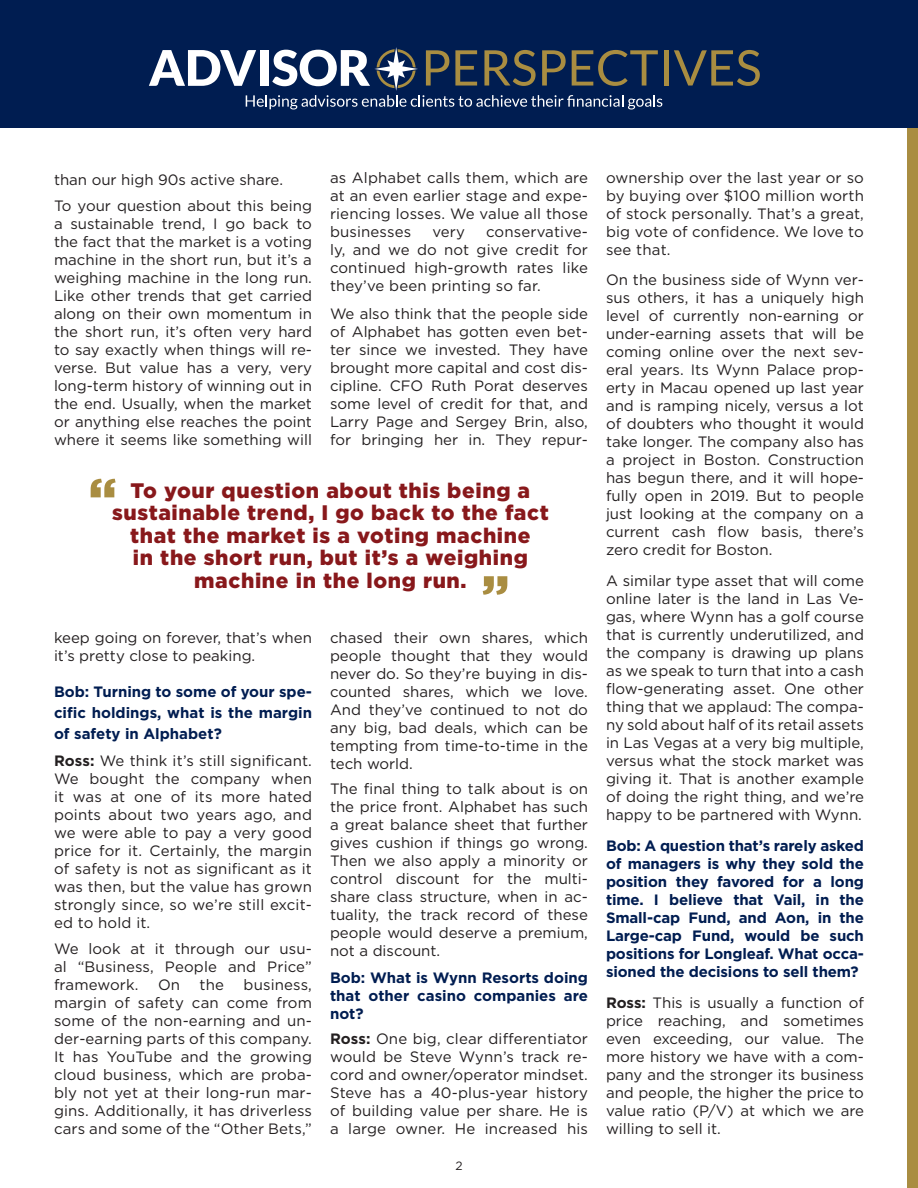
<style>
.page{position:relative;width:918px;height:1188px;background:#fff}
.page>*{position:absolute;margin:0;border:0;box-sizing:border-box;transform-origin:0 0}
.t1{font:900 51.6px "Gotham";color:#a98d41}
.t2{font:900 51px "Gotham";color:#a98d41}
.t3{font:900 21px/22.5px "Gotham";letter-spacing:.03em;color:#88181b;text-align:center}
.AP_body{font:15px/18px "Gotham";color:#231f20;text-align:justify}
.AP_body-2{font:700 15px/18px "Gotham";color:#001d51;text-align:justify}
.t4{font:12px "Gotham";color:#231f20}
.s1{font-weight:700}
</style>
<div class="page">
<div style="left:907px;top:111px;width:11px;height:1077px;background:#a98d41"></div>
<div style="left:0;top:0;width:918px;height:127px;background:#001d51"></div>
<hr style="left:664px;top:50px;width:4px;height:36px;background:#a98d41">
<svg style="left:674px;top:50px;width:86px;height:36px"></svg>
<svg style="left:149px;top:47px;width:513px;height:63px"></svg>
<p class="AP_body" style="left:54px;top:171px;width:231px">than our high 90s active share.</p>
<p class="AP_body" style="left:54px;top:196px;width:260px">To your question about this being a sustainable trend, I go back to the fact that the market is a voting machine in the short run, but it’s a weighing machine in the long run.<br>Like other trends that get carried along on their own momentum in the short run, it’s often very hard to say exactly when things will re&shy;verse. But value has a very, very long-term history of winning out in the end. Usually, when the market or anything else reaches the point where it seems like something will</p>
<p class="AP_body" style="left:330px;top:168px;width:260px">as Alphabet calls them, which are at an even earlier stage and expe&shy;riencing losses. We value all those businesses</p>
<p class="AP_body" style="left:330px;top:222px;width:260px;text-indent:156px">conservative&shy;ly, and we do not give credit for continued high-growth rates like they’ve been printing so far.</p>
<p class="AP_body" style="left:330px;top:304px;width:260px">We also think that the people side of Alphabet has gotten even bet&shy;ter since we invested. They have brought more capital and cost dis&shy;cipline. CFO Ruth Porat deserves some level of credit for that, and Larry Page and Sergey Brin, also, for bringing her in. They repur-</p>
<p class="AP_body" style="left:432px;top:222px;width:34px">very</p>
<p class="t1" style="left:89px;top:461px;width:30px">“</p>
<p class="t3" style="left:112px;top:479px;width:438px">To your question about this being a sustainable trend, I go back to the fact that the market is a voting machine<br>in the short run, but it’s a weighing machine in the long run.</p>
<p class="t2" style="left:482px;top:559px;width:29px">”</p>
<p class="AP_body" style="left:54px;top:628px;width:259px">keep going on forever, that’s when it’s pretty close to peaking.</p>
<p class="AP_body-2" style="left:54px;top:681px;width:260px;line-height:21px">Bob: Turning to some of your spe&shy;cific holdings, what is the margin of safety in Alphabet?</p>
<p class="AP_body" style="left:54px;top:752px;width:260px"><span class="s1">Ross:</span> We think it’s still significant.<br>We bought the company when it was at one of its more hated points about two years ago, and we were able to pay a very good price for it. Certainly, the margin of safety is not as significant as it was then, but the value has grown strongly since, so we’re still excit&shy;ed to hold it.</p>
<p class="AP_body" style="left:54px;top:939px;width:260px">We look at it through our usu&shy;al “Business, People and Price” framework.</p>
<p class="AP_body" style="left:54px;top:975px;width:260px;text-indent:190px">business, margin of safety can come from some of the non-earning and un&shy;der-earning parts of this company.<br>It has YouTube and the growing cloud business, which are proba&shy;bly not yet at their long-run mar&shy;gins. Additionally, it has driverless cars and some of the “Other Bets,”</p>
<p class="AP_body" style="left:158px;top:975px;width:24px">On</p>
<p class="AP_body" style="left:200px;top:975px;width:26px">the</p>
<p class="AP_body" style="left:330px;top:628px;width:260px">chased their own shares, which people thought that they would never do. So they’re buying in dis&shy;counted shares, which we love.<br>And they’ve continued to not do any big, bad deals, which can be tempting from time-to-time in the tech world.</p>
<p class="AP_body" style="left:330px;top:780px;width:260px">The final thing to talk about is on the price front. Alphabet has such a great balance sheet that further gives cushion if things go wrong.<br>Then we also apply a minority or control discount for the multi&shy;share class structure, when in ac&shy;tuality, the track record of these people would deserve a premium, not a discount.</p>
<p class="AP_body-2" style="left:330px;top:968px;width:260px">Bob: What is Wynn Resorts doing that other casino companies are not?</p>
<p class="AP_body" style="left:330px;top:1029px;width:260px"><span class="s1">Ross:</span> One big, clear differentiator would be Steve Wynn’s track re&shy;cord and owner/operator mindset.<br>Steve has a 40-plus-year history of building value per share. He is a large owner. He increased his</p>
<p class="t4" style="left:455px;top:1158px;width:9px">2</p>
<p class="AP_body" style="left:606px;top:168px;width:260px">ownership over the last year or so by buying over $100 million worth of stock personally. That’s a great, big vote of confidence. We love to see that.</p>
<p class="AP_body" style="left:606px;top:271px;width:260px">On the business side of Wynn ver&shy;sus others, it has a uniquely high level of currently non-earning or under-earning assets that will be coming online over the next sev&shy;eral years. Its Wynn Palace prop&shy;erty in Macau opened up last year and is ramping nicely, versus a lot of doubters who thought it would take longer. The company also has a project in Boston. Construction has begun there, and it will hope&shy;fully open in 2019. But to people just looking at the company on a current cash flow basis, there’s zero credit for Boston.</p>
<p class="AP_body" style="left:606px;top:572px;width:260px">A similar type asset that will come online later is the land in Las Ve&shy;gas, where Wynn has a golf course that is currently underutilized, and the company is drawing up plans as we speak to turn that into a cash flow-generating asset. One other thing that we applaud: The compa&shy;ny sold about half of its retail assets in Las Vegas at a very big multiple, versus what the stock market was giving it. That is another example of doing the right thing, and we’re happy to be partnered with Wynn.</p>
<p class="AP_body-2" style="left:606px;top:837px;width:260px">Bob: A question that’s rarely asked of managers is why they sold the position they favored for a long time. I believe that Vail, in the Small-cap Fund, and Aon, in the Large-cap Fund, would be such positions for Longleaf. What occa&shy;sioned the decisions to sell them?</p>
<p class="AP_body" style="left:606px;top:993px;width:260px"><span class="s1">Ross:</span> This is usually a function of price reaching, and sometimes even exceeding, our value. The more history we have with a com&shy;pany and the stronger its business and people, the higher the price to value ratio (P/V) at which we are willing to sell it.</p>
</div>
